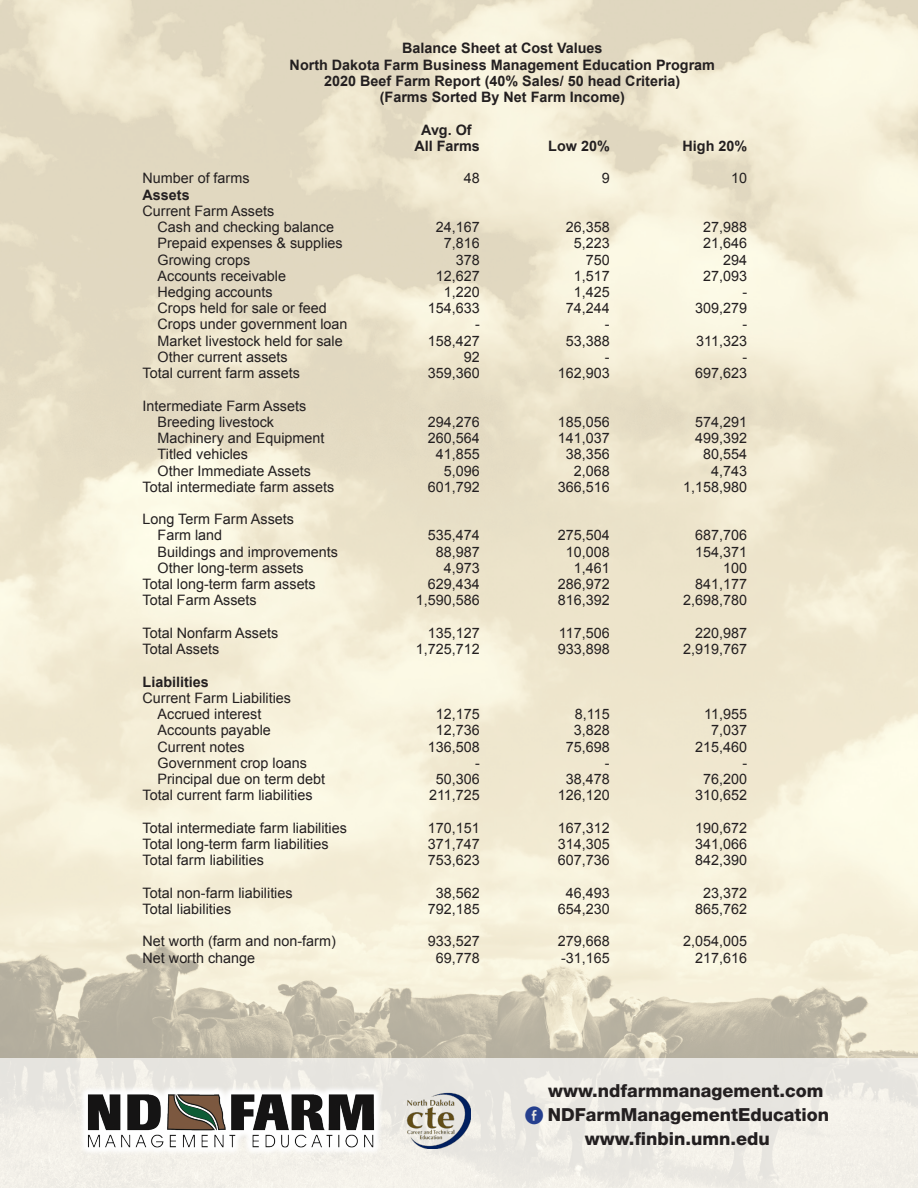
<style>
.page{position:relative;width:918px;height:1188px;background:#fff}
.page>*{position:absolute;margin:0;border:0;box-sizing:border-box;transform-origin:0 0}
.t1{font:800 18px "Helvetica Neue";color:#231f20}
.t2{font:14.4px/16.2px "Arial";color:#231f20}
.t3{font:700 14.4px/16.2px "Arial";color:#231f20;text-align:center}
.s1{font-family:"Social Media Circled";font-weight:400;font-size:17.55px;color:#253f8e}
</style>
<div class="page">
<img style="left:0;top:0;width:918px;height:1058px">
<div style="left:0;top:1058px;width:918px;height:130px;background:#edebe4"></div>
<img style="left:406px;top:1092px;width:64px;height:56px">
<div style="left:79px;top:1085px;width:305px;height:72px;background:linear-gradient(to right,#f7f5f0,#f4f2ee)"></div>
<img style="left:85px;top:1091px;width:293px;height:58px">
<p class="t3" style="left:290px;top:41px;width:427px">Balance Sheet at Cost Values<br>North Dakota Farm Business Management Education Program 2020 Beef Farm Report (40% Sales/ 50 head Criteria)<br>(Farms Sorted By Net Farm Income)</p>
<p class="t3" style="left:414px;top:122px;width:67px">Avg. Of<br>All Farms</p>
<p class="t3" style="left:548px;top:138px;width:63px">Low 20%</p>
<p class="t3" style="left:683px;top:138px;width:66px">High 20%</p>
<p class="t2" style="left:143px;top:170px;width:108px">Number of farms</p>
<p class="t2" style="left:464px;top:170px;width:17px">48</p>
<p class="t2" style="left:602px;top:170px;width:9px">9</p>
<p class="t2" style="left:731px;top:170px;width:17px">10</p>
<p class="t3" style="left:143px;top:187px;width:49px">Assets</p>
<p class="t2" style="left:143px;top:203px;width:133px">Current Farm Assets</p>
<p class="t2" style="left:158px;top:219px;width:178px">Cash and checking balance</p>
<p class="t2" style="left:436px;top:219px;width:45px">24,167</p>
<p class="t2" style="left:566px;top:219px;width:45px">26,358</p>
<p class="t2" style="left:703px;top:219px;width:45px">27,988</p>
<p class="t2" style="left:158px;top:235px;width:187px">Prepaid expenses &amp; supplies</p>
<p class="t2" style="left:444px;top:235px;width:37px">7,816</p>
<p class="t2" style="left:574px;top:235px;width:37px">5,223</p>
<p class="t2" style="left:703px;top:235px;width:45px">21,646</p>
<p class="t2" style="left:158px;top:252px;width:94px">Growing crops</p>
<p class="t2" style="left:456px;top:252px;width:25px">378</p>
<p class="t2" style="left:586px;top:252px;width:25px">750</p>
<p class="t2" style="left:723px;top:252px;width:25px">294</p>
<p class="t2" style="left:158px;top:268px;width:130px">Accounts receivable</p>
<p class="t2" style="left:436px;top:268px;width:45px">12,627</p>
<p class="t2" style="left:574px;top:268px;width:37px">1,517</p>
<p class="t2" style="left:703px;top:268px;width:45px">27,093</p>
<p class="t2" style="left:158px;top:284px;width:116px">Hedging accounts</p>
<p class="t2" style="left:444px;top:284px;width:37px">1,220</p>
<p class="t2" style="left:574px;top:284px;width:37px">1,425</p>
<p class="t2" style="left:742px;top:284px;width:6px">-</p>
<p class="t2" style="left:158px;top:300px;width:171px">Crops held for sale or feed</p>
<p class="t2" style="left:428px;top:300px;width:53px">154,633</p>
<p class="t2" style="left:566px;top:300px;width:45px">74,244</p>
<p class="t2" style="left:695px;top:300px;width:53px">309,279</p>
<p class="t2" style="left:158px;top:316px;width:192px">Crops under government loan</p>
<p class="t2" style="left:475px;top:316px;width:6px">-</p>
<p class="t2" style="left:605px;top:316px;width:6px">-</p>
<p class="t2" style="left:742px;top:316px;width:6px">-</p>
<p class="t2" style="left:158px;top:333px;width:187px">Market livestock held for sale</p>
<p class="t2" style="left:428px;top:333px;width:53px">158,427</p>
<p class="t2" style="left:566px;top:333px;width:45px">53,388</p>
<p class="t2" style="left:696px;top:333px;width:52px">311,323</p>
<p class="t2" style="left:158px;top:349px;width:132px">Other current assets</p>
<p class="t2" style="left:464px;top:349px;width:17px">92</p>
<p class="t2" style="left:605px;top:349px;width:6px">-</p>
<p class="t2" style="left:742px;top:349px;width:6px">-</p>
<p class="t2" style="left:143px;top:365px;width:159px">Total current farm assets</p>
<p class="t2" style="left:428px;top:365px;width:53px">359,360</p>
<p class="t2" style="left:558px;top:365px;width:53px">162,903</p>
<p class="t2" style="left:695px;top:365px;width:53px">697,623</p>
<p class="t2" style="left:158px;top:398px;width:150px;text-indent:-15px">Intermediate Farm Assets<br>Breeding livestock</p>
<p class="t2" style="left:428px;top:414px;width:53px">294,276</p>
<p class="t2" style="left:558px;top:414px;width:53px">185,056</p>
<p class="t2" style="left:695px;top:414px;width:53px">574,291</p>
<p class="t2" style="left:158px;top:430px;width:168px">Machinery and Equipment</p>
<p class="t2" style="left:428px;top:430px;width:53px">260,564</p>
<p class="t2" style="left:558px;top:430px;width:53px">141,037</p>
<p class="t2" style="left:695px;top:430px;width:53px">499,392</p>
<p class="t2" style="left:158px;top:446px;width:92px">Titled vehicles</p>
<p class="t2" style="left:436px;top:446px;width:45px">41,855</p>
<p class="t2" style="left:566px;top:446px;width:45px">38,356</p>
<p class="t2" style="left:703px;top:446px;width:45px">80,554</p>
<p class="t2" style="left:158px;top:463px;width:155px">Other Immediate Assets</p>
<p class="t2" style="left:444px;top:463px;width:37px">5,096</p>
<p class="t2" style="left:574px;top:463px;width:37px">2,068</p>
<p class="t2" style="left:711px;top:463px;width:37px">4,743</p>
<p class="t2" style="left:143px;top:479px;width:193px">Total intermediate farm assets</p>
<p class="t2" style="left:428px;top:479px;width:53px">601,792</p>
<p class="t2" style="left:558px;top:479px;width:53px">366,516</p>
<p class="t2" style="left:683px;top:479px;width:65px">1,158,980</p>
<p class="t2" style="left:158px;top:511px;width:138px;text-indent:-15px">Long Term Farm Assets<br>Farm land</p>
<p class="t2" style="left:428px;top:527px;width:53px">535,474</p>
<p class="t2" style="left:558px;top:527px;width:53px">275,504</p>
<p class="t2" style="left:695px;top:527px;width:53px">687,706</p>
<p class="t2" style="left:158px;top:544px;width:182px">Buildings and improvements</p>
<p class="t2" style="left:436px;top:544px;width:45px">88,987</p>
<p class="t2" style="left:566px;top:544px;width:45px">10,008</p>
<p class="t2" style="left:695px;top:544px;width:53px">154,371</p>
<p class="t2" style="left:158px;top:560px;width:148px">Other long-term assets</p>
<p class="t2" style="left:444px;top:560px;width:37px">4,973</p>
<p class="t2" style="left:574px;top:560px;width:37px">1,461</p>
<p class="t2" style="left:723px;top:560px;width:25px">100</p>
<p class="t2" style="left:143px;top:576px;width:175px">Total long-term farm assets</p>
<p class="t2" style="left:428px;top:576px;width:53px">629,434</p>
<p class="t2" style="left:558px;top:576px;width:53px">286,972</p>
<p class="t2" style="left:695px;top:576px;width:53px">841,177</p>
<p class="t2" style="left:143px;top:592px;width:116px">Total Farm Assets</p>
<p class="t2" style="left:416px;top:592px;width:65px">1,590,586</p>
<p class="t2" style="left:558px;top:592px;width:53px">816,392</p>
<p class="t2" style="left:683px;top:592px;width:65px">2,698,780</p>
<p class="t2" style="left:143px;top:625px;width:137px">Total Nonfarm Assets</p>
<p class="t2" style="left:428px;top:625px;width:53px">135,127</p>
<p class="t2" style="left:559px;top:625px;width:52px">117,506</p>
<p class="t2" style="left:695px;top:625px;width:53px">220,987</p>
<p class="t2" style="left:143px;top:641px;width:78px">Total Assets</p>
<p class="t2" style="left:416px;top:641px;width:65px">1,725,712</p>
<p class="t2" style="left:558px;top:641px;width:53px">933,898</p>
<p class="t2" style="left:683px;top:641px;width:65px">2,919,767</p>
<p class="t3" style="left:143px;top:674px;width:68px">Liabilities</p>
<p class="t2" style="left:143px;top:690px;width:150px">Current Farm Liabilities</p>
<p class="t2" style="left:158px;top:706px;width:105px">Accrued interest</p>
<p class="t2" style="left:436px;top:706px;width:45px">12,175</p>
<p class="t2" style="left:575px;top:706px;width:36px">8,115</p>
<p class="t2" style="left:704px;top:706px;width:44px">11,955</p>
<p class="t2" style="left:158px;top:722px;width:115px">Accounts payable</p>
<p class="t2" style="left:436px;top:722px;width:45px">12,736</p>
<p class="t2" style="left:574px;top:722px;width:37px">3,828</p>
<p class="t2" style="left:711px;top:722px;width:37px">7,037</p>
<p class="t2" style="left:158px;top:739px;width:89px">Current notes</p>
<p class="t2" style="left:428px;top:739px;width:53px">136,508</p>
<p class="t2" style="left:566px;top:739px;width:45px">75,698</p>
<p class="t2" style="left:695px;top:739px;width:53px">215,460</p>
<p class="t2" style="left:158px;top:755px;width:151px">Government crop loans</p>
<p class="t2" style="left:475px;top:755px;width:6px">-</p>
<p class="t2" style="left:605px;top:755px;width:6px">-</p>
<p class="t2" style="left:742px;top:755px;width:6px">-</p>
<p class="t2" style="left:158px;top:771px;width:169px">Principal due on term debt</p>
<p class="t2" style="left:436px;top:771px;width:45px">50,306</p>
<p class="t2" style="left:566px;top:771px;width:45px">38,478</p>
<p class="t2" style="left:703px;top:771px;width:45px">76,200</p>
<p class="t2" style="left:143px;top:787px;width:172px">Total current farm liabilities</p>
<p class="t2" style="left:429px;top:787px;width:52px">211,725</p>
<p class="t2" style="left:558px;top:787px;width:53px">126,120</p>
<p class="t2" style="left:695px;top:787px;width:53px">310,652</p>
<p class="t2" style="left:143px;top:820px;width:206px">Total intermediate farm liabilities</p>
<p class="t2" style="left:428px;top:820px;width:53px">170,151</p>
<p class="t2" style="left:558px;top:820px;width:53px">167,312</p>
<p class="t2" style="left:695px;top:820px;width:53px">190,672</p>
<p class="t2" style="left:143px;top:836px;width:187px">Total long-term farm liabilities</p>
<p class="t2" style="left:428px;top:836px;width:53px">371,747</p>
<p class="t2" style="left:558px;top:836px;width:53px">314,305</p>
<p class="t2" style="left:695px;top:836px;width:53px">341,066</p>
<p class="t2" style="left:143px;top:852px;width:123px">Total farm liabilities</p>
<p class="t2" style="left:428px;top:852px;width:53px">753,623</p>
<p class="t2" style="left:558px;top:852px;width:53px">607,736</p>
<p class="t2" style="left:695px;top:852px;width:53px">842,390</p>
<p class="t2" style="left:143px;top:885px;width:152px">Total non-farm liabilities</p>
<p class="t2" style="left:436px;top:885px;width:45px">38,562</p>
<p class="t2" style="left:566px;top:885px;width:45px">46,493</p>
<p class="t2" style="left:703px;top:885px;width:45px">23,372</p>
<p class="t2" style="left:143px;top:901px;width:90px">Total liabilities</p>
<p class="t2" style="left:428px;top:901px;width:53px">792,185</p>
<p class="t2" style="left:558px;top:901px;width:53px">654,230</p>
<p class="t2" style="left:695px;top:901px;width:53px">865,762</p>
<p class="t2" style="left:143px;top:933px;width:195px">Net worth (farm and non-farm)</p>
<p class="t2" style="left:428px;top:933px;width:53px">933,527</p>
<p class="t2" style="left:558px;top:933px;width:53px">279,668</p>
<p class="t2" style="left:683px;top:933px;width:65px">2,054,005</p>
<p class="t2" style="left:143px;top:950px;width:114px">Net worth change</p>
<p class="t2" style="left:436px;top:950px;width:45px">69,778</p>
<p class="t2" style="left:561px;top:950px;width:50px">-31,165</p>
<p class="t2" style="left:695px;top:950px;width:53px">217,616</p>
<p class="t1" style="left:548px;top:1080px;width:277px">www.ndfarmmanagement.com</p>
<p class="t1" style="left:525px;top:1104px;width:306px"><span class="s1">E</span> NDFarmManagementEducation</p>
<p class="t1" style="left:585px;top:1128px;width:187px">www.finbin.umn.edu</p>
</div>
